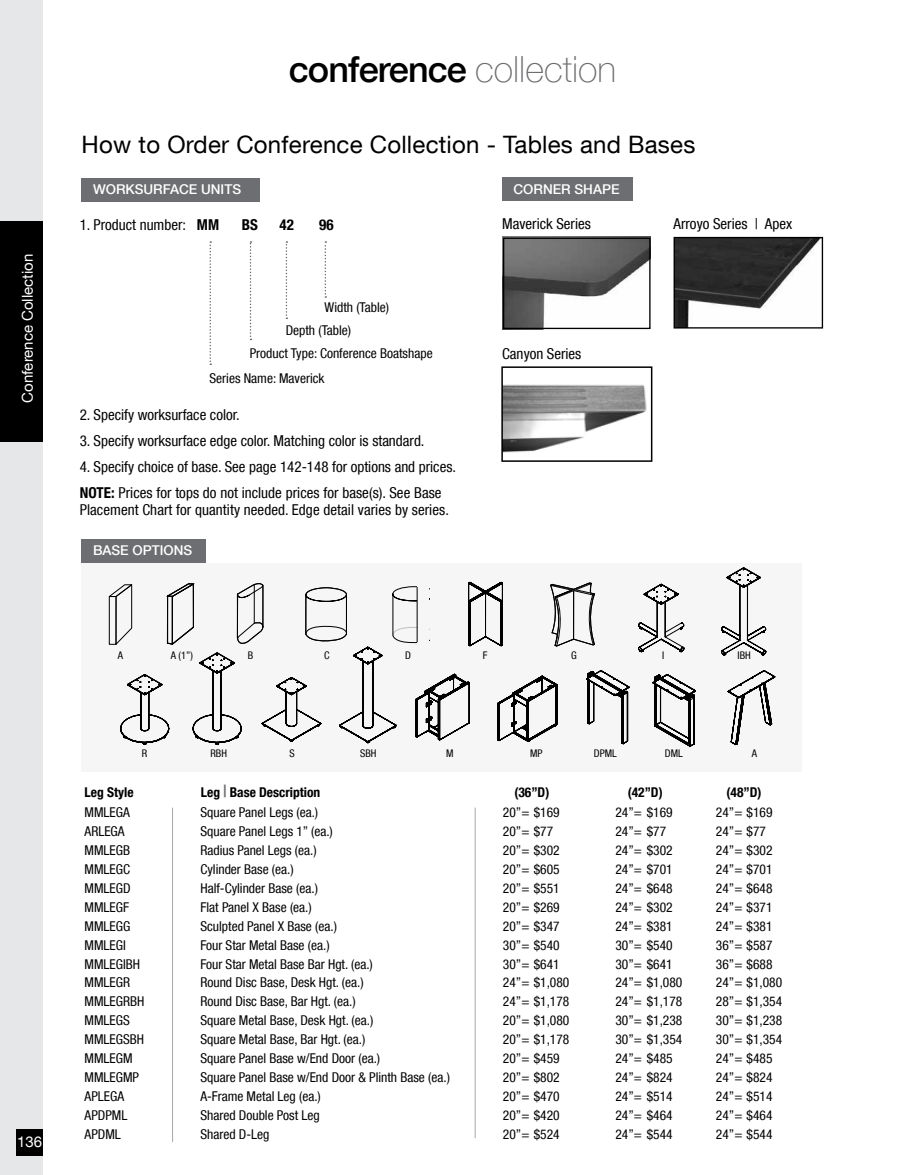
<style>
.page{position:relative;width:905px;height:1175px;background:#fff}
.page>*{position:absolute;margin:0;border:0;box-sizing:border-box;transform-origin:0 0}
.t1{font:500 36px "Helvetica Neue LT Com";letter-spacing:-.025em;color:#000}
.t2{font:24px "Helvetica Neue LT Com";letter-spacing:.01em;color:#000}
.t3{font:condensed 15px/26.2px "Helvetica Neue LT Com";color:#000}
.t4{font:15px "Helvetica Neue LT Com";color:#fff}
.t5{font:700 condensed 15px "Helvetica Neue LT Com";color:#000}
.t6{font:condensed 13.5px/18.9px "Helvetica Neue LT Com";color:#000}
.t7{font:700 condensed 13.5px "Helvetica Neue LT Com";color:#000}
.t8{font:500 13.5px "Helvetica Neue LT Com";color:#fff}
.t9{font:condensed 10.5px "Helvetica Neue LT Com";color:#000}
.s1{font-weight:100;color:#6d6e71}
.s2{font-weight:700}
.s3{font-size:16.8px;color:#717275}
</style>
<div class="page">
<div style="left:0;top:0;width:43px;height:1174px;background:#e6e7e8"></div>
<div style="left:16px;top:1128px;width:27px;height:27px;background:#000"></div>
<div style="left:0;top:221px;width:43px;height:220px;background:#000"></div>
<div style="left:82px;top:563px;width:720px;height:208px;background:#f6f6f6"></div>
<svg style="left:209px;top:241px;width:2px;height:124px"></svg>
<svg style="left:250px;top:241px;width:1px;height:99px"></svg>
<svg style="left:286px;top:241px;width:1px;height:78px"></svg>
<svg style="left:324px;top:241px;width:2px;height:57px"></svg>
<div style="left:82px;top:178px;width:178px;height:23px;background:#6d6e71"></div>
<div style="left:82px;top:539px;width:124px;height:24px;background:#6d6e71"></div>
<div style="left:502px;top:178px;width:130px;height:23px;background:#6d6e71"></div>
<hr style="left:172px;top:807px;width:1px;height:335px;background:#a7a9ac">
<hr style="left:475px;top:807px;width:1px;height:331px;background:#a7a9ac">
<img style="left:502px;top:237px;width:148px;height:92px">
<div style="left:503px;top:238px;width:147px;height:91px;border:1px solid #000"></div>
<svg style="left:673px;top:237px;width:150px;height:91px"></svg>
<img style="left:504px;top:384px;width:143px;height:34px">
<div style="left:501px;top:366px;width:151px;height:96px;border:2px solid #000"></div>
<svg style="left:727px;top:670px;width:48px;height:75px"></svg>
<svg style="left:653px;top:674px;width:42px;height:72px"></svg>
<svg style="left:638px;top:584px;width:46px;height:68px"></svg>
<svg style="left:721px;top:567px;width:45px;height:88px"></svg>
<svg style="left:109px;top:407px;width:520px;height:338px"></svg>
<p class="t4" style="left:18px;top:403px;width:150px;rotate:-90deg">Conference Collection</p>
<p class="t4" style="left:17px;top:1132px;width:27px">136</p>
<h1 class="t1" style="left:289px;top:47px;width:329px">conference <span class="s1">collection</span></h1>
<h2 class="t2" style="left:82px;top:130px;width:615px">How to Order Conference Collection - Tables and Bases</h2>
<p class="t8" style="left:93px;top:181px;width:150px">WORKSURFACE UNITS</p>
<p class="t3" style="left:80px;top:211px;width:141px">1. Product number: <span class="s2">MM</span></p>
<p class="t5" style="left:242px;top:216px;width:18px">BS</p>
<p class="t5" style="left:279px;top:216px;width:16px">42</p>
<p class="t5" style="left:319px;top:216px;width:16px">96</p>
<p class="t6" style="left:324px;top:298px;width:66px">Width (Table)</p>
<p class="t6" style="left:286px;top:321px;width:67px">Depth (Table)</p>
<p class="t6" style="left:250px;top:343px;width:184px">Product Type: Conference Boatshape</p>
<p class="t6" style="left:209px;top:369px;width:117px">Series Name: Maverick</p>
<p class="t3" style="left:80px;top:401px;width:161px">2. Specify worksurface color.</p>
<p class="t3" style="left:80px;top:427px;width:346px">3. Specify worksurface edge color. Matching color is standard.</p>
<p class="t3" style="left:80px;top:453px;width:378px">4. Specify choice of base. See page 142-148 for options and prices.<br><span class="s2">NOTE:</span> Prices for tops do not include prices for base(s). See Base</p>
<p class="t3" style="left:80px;top:496px;width:370px">Placement Chart for quantity needed. Edge detail varies by series.</p>
<p class="t8" style="left:93px;top:542px;width:101px">BASE OPTIONS</p>
<p class="t8" style="left:513px;top:181px;width:108px">CORNER SHAPE</p>
<p class="t3" style="left:502px;top:210px;width:90px">Maverick Series</p>
<p class="t3" style="left:502px;top:340px;width:81px">Canyon Series</p>
<p class="t3" style="left:673px;top:210px;width:120px">Arroyo Series | Apex</p>
<p class="t9" style="left:118px;top:649px;width:7px">A</p>
<p class="t9" style="left:171px;top:649px;width:24px">A (1”)</p>
<p class="t9" style="left:324px;top:649px;width:7px">C</p>
<p class="t9" style="left:405px;top:649px;width:7px">D</p>
<p class="t9" style="left:482px;top:649px;width:6px">F</p>
<p class="t9" style="left:571px;top:649px;width:7px">G</p>
<p class="t9" style="left:248px;top:649px;width:7px">B</p>
<p class="t9" style="left:662px;top:649px;width:4px">I</p>
<p class="t9" style="left:737px;top:649px;width:15px">IBH</p>
<p class="t9" style="left:142px;top:746px;width:7px">R</p>
<p class="t9" style="left:210px;top:746px;width:18px">RBH</p>
<p class="t9" style="left:289px;top:746px;width:7px">S</p>
<p class="t9" style="left:360px;top:746px;width:18px">SBH</p>
<p class="t9" style="left:446px;top:746px;width:9px">M</p>
<p class="t9" style="left:530px;top:746px;width:14px">MP</p>
<p class="t9" style="left:594px;top:746px;width:24px">DPML</p>
<p class="t9" style="left:665px;top:746px;width:19px">DML</p>
<p class="t9" style="left:751px;top:746px;width:7px">A</p>
<p class="t7" style="left:85px;top:784px;width:50px">Leg Style</p>
<p class="t7" style="left:201px;top:784px;width:121px">Leg <span class="s3">|</span> Base Description</p>
<p class="t7" style="left:514px;top:784px;width:36px">(36”D)</p>
<p class="t7" style="left:627px;top:784px;width:36px">(42”D)</p>
<p class="t7" style="left:726px;top:784px;width:36px">(48”D)</p>
<p class="t6" style="left:85px;top:803px;width:61px">MMLEGA<br>ARLEGA<br>MMLEGB<br>MMLEGC<br>MMLEGD<br>MMLEGF<br>MMLEGG<br>MMLEGI<br>MMLEGIBH<br>MMLEGR<br>MMLEGRBH<br>MMLEGS<br>MMLEGSBH<br>MMLEGM<br>MMLEGMP<br>APLEGA<br>APDPML<br>APDML</p>
<p class="t6" style="left:200px;top:803px;width:251px">Square Panel Legs (ea.)<br>Square Panel Legs 1” (ea.)<br>Radius Panel Legs (ea.)<br>Cylinder Base (ea.)<br>Half-Cylinder Base (ea.)<br>Flat Panel X Base (ea.)<br>Sculpted Panel X Base (ea.)<br>Four Star Metal Base (ea.)<br>Four Star Metal Base Bar Hgt. (ea.)<br>Round Disc Base, Desk Hgt. (ea.)<br>Round Disc Base, Bar Hgt. (ea.)<br>Square Metal Base, Desk Hgt. (ea.)<br>Square Metal Base, Bar Hgt. (ea.)<br>Square Panel Base w/End Door (ea.)<br>Square Panel Base w/End Door &amp; Plinth Base (ea.)<br>A-Frame Metal Leg (ea.)<br>Shared Double Post Leg<br>Shared D-Leg</p>
<p class="t6" style="left:503px;top:803px;width:68px">20”= $169<br>20”= $77<br>20”= $302<br>20”= $605<br>20”= $551<br>20”= $269<br>20”= $347<br>30”= $540<br>30”= $641<br>24”= $1,080<br>24”= $1,178<br>20”= $1,080<br>20”= $1,178<br>20”= $459<br>20”= $802<br>20”= $470<br>20”= $420<br>20”= $524</p>
<p class="t6" style="left:615px;top:803px;width:68px">24”= $169<br>24”= $77<br>24”= $302<br>24”= $701<br>24”= $648<br>24”= $302<br>24”= $381<br>30”= $540<br>30”= $641<br>24”= $1,080<br>24”= $1,178<br>30”= $1,238<br>30”= $1,354<br>24”= $485<br>24”= $824<br>24”= $514<br>24”= $464<br>24”= $544</p>
<p class="t6" style="left:715px;top:803px;width:68px">24”= $169<br>24”= $77<br>24”= $302<br>24”= $701<br>24”= $648<br>24”= $371<br>24”= $381<br>36”= $587<br>36”= $688<br>24”= $1,080<br>28”= $1,354<br>30”= $1,238<br>30”= $1,354<br>24”= $485<br>24”= $824<br>24”= $514<br>24”= $464<br>24”= $544</p>
</div>
